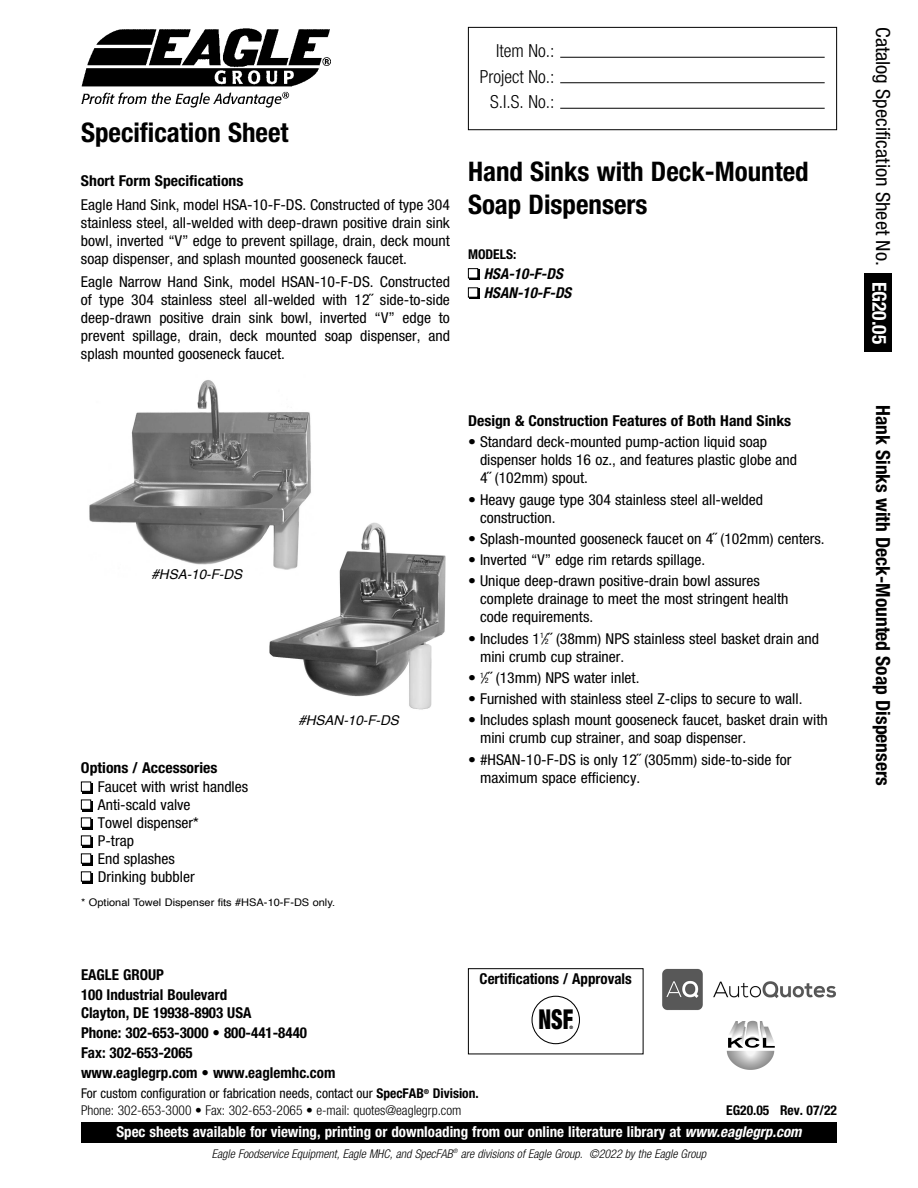
<style>
.page{position:relative;width:918px;height:1188px;background:#fff}
.page>*{position:absolute;margin:0;border:0;box-sizing:border-box;transform-origin:0 0}
.t1{font:900 condensed 27.45px "Helvetica Neue LT Pro";color:#000;scale:.78 1}
.t2{font:700 condensed 27px/32.4px "Helvetica Neue LT Pro";color:#000}
.t3{font:700 condensed 19.5px "Helvetica Neue LT Pro";color:#000}
.t4{font:condensed 19.5px "Helvetica Neue LT Pro";color:#000;scale:1.05 1}
.t5{font:300 condensed 18px/25.5px "Helvetica Neue LT Pro";color:#000;text-align:right}
.t6{font:condensed 15px/18px "Helvetica Neue LT Pro";color:#000;scale:1.05 1}
.t7{font:700 condensed 15px/20.1px "Helvetica Neue LT Pro";color:#000}
.t8{font:700 condensed 15px "Helvetica Neue LT Pro";color:#fff}
.t9{font:700 condensed 15px "Helvetica Neue LT Pro";color:#000;scale:1.05 1}
.t10{font:italic 700 condensed 15px/19px "Helvetica Neue LT Pro";color:#000}
.t11{font:300 condensed 13.5px/16.2px "Helvetica Neue LT Pro";color:#000}
.t12{font:italic 13.5px "Helvetica";color:#000}
.t13{font:700 condensed 13.5px "Helvetica Neue LT Pro";color:#000}
.t14{font:italic 300 condensed 12px "Helvetica Neue LT Pro";color:#000}
.t15{font:10.5px "Helvetica";color:#000;scale:1.05 1}
.t16{font:900 condensed 4.65px "Helvetica Neue LT Pro";color:#000}
.s1{font-size:7.5px}
.s2{font-weight:400}
.s3{font-weight:700}
.s4{font-style:italic}
.s5{font-weight:700;color:#fff}
</style>
<div class="page">
<img style="left:726px;top:1020px;width:49px;height:50px">
<img style="left:662px;top:968px;width:174px;height:42px">
<div style="left:468px;top:968px;width:175px;height:86px;border:1px solid #000"></div>
<svg style="left:532px;top:996px;width:48px;height:48px"></svg>
<img style="left:269px;top:522px;width:177px;height:188px">
<div style="left:864px;top:274px;width:28px;height:78px;background:#000"></div>
<div style="left:468px;top:27px;width:369px;height:103px;border:1px solid #000"></div>
<hr style="left:560px;top:82px;width:265px;height:1px;background:#000">
<hr style="left:560px;top:57px;width:265px;height:1px;background:#000">
<hr style="left:560px;top:108px;width:265px;height:1px;background:#000">
<img style="left:81px;top:28px;width:250px;height:79px">
<div style="left:81px;top:1122px;width:756px;height:21px;background:#000"></div>
<div style="left:470px;top:270px;width:10px;height:10px;background:#000"></div>
<div style="left:469px;top:269px;width:8px;height:9px;background:#fff"></div>
<div style="left:468px;top:268px;width:10px;height:10px;border:1px solid #000"></div>
<div style="left:470px;top:289px;width:10px;height:10px;background:#000"></div>
<div style="left:469px;top:288px;width:8px;height:9px;background:#fff"></div>
<div style="left:468px;top:287px;width:10px;height:11px;border:1px solid #000"></div>
<div style="left:82px;top:783px;width:11px;height:10px;background:#000"></div>
<div style="left:82px;top:782px;width:8px;height:9px;background:#fff"></div>
<div style="left:81px;top:782px;width:10px;height:10px;border:1px solid #000"></div>
<div style="left:82px;top:801px;width:11px;height:10px;background:#000"></div>
<div style="left:82px;top:800px;width:8px;height:9px;background:#fff"></div>
<div style="left:81px;top:800px;width:10px;height:10px;border:1px solid #000"></div>
<div style="left:82px;top:819px;width:11px;height:10px;background:#000"></div>
<div style="left:82px;top:818px;width:8px;height:9px;background:#fff"></div>
<div style="left:81px;top:818px;width:10px;height:10px;border:1px solid #000"></div>
<div style="left:82px;top:837px;width:11px;height:10px;background:#000"></div>
<div style="left:82px;top:836px;width:8px;height:9px;background:#fff"></div>
<div style="left:81px;top:836px;width:10px;height:10px;border:1px solid #000"></div>
<div style="left:82px;top:855px;width:11px;height:10px;background:#000"></div>
<div style="left:82px;top:854px;width:8px;height:9px;background:#fff"></div>
<div style="left:81px;top:853px;width:10px;height:11px;border:1px solid #000"></div>
<div style="left:82px;top:873px;width:11px;height:10px;background:#000"></div>
<div style="left:82px;top:872px;width:8px;height:9px;background:#fff"></div>
<div style="left:81px;top:871px;width:10px;height:11px;border:1px solid #000"></div>
<img style="left:89px;top:380px;width:231px;height:198px">
<h2 class="t2" style="left:81px;top:119px;width:209px">Specification Sheet</h2>
<p class="t9" style="left:81px;top:176px;width:156px">Short Form Specifications</p>
<p class="t6" style="left:81px;top:197px;width:353px;text-align:justify">Eagle Hand Sink, model HSA-10-F-DS. Constructed of type 304 stainless steel, all-welded with deep-drawn positive drain sink bowl, inverted “V” edge to prevent spillage, drain, deck mount soap dispenser, and splash mounted gooseneck faucet.</p>
<p class="t6" style="left:81px;top:274px;width:353px;text-align:justify">Eagle Narrow Hand Sink, model HSAN-10-F-DS. Constructed of type 304 stainless steel all-welded with 12˝ side-to-side deep-drawn positive drain sink bowl, inverted “V” edge to prevent spillage, drain, deck mounted soap dispenser, and splash mounted gooseneck faucet.</p>
<p class="t5" style="left:480px;top:39px;width:76px">Item No.:<br>Project No.:<br>S.I.S. No.:</p>
<h2 class="t2" style="left:468px;top:158px;width:342px">Hand Sinks with Deck-Mounted<br>Soap Dispensers</h2>
<p class="t13" style="left:468px;top:250px;width:50px">MODELS:</p>
<p class="t10" style="left:484px;top:264px;width:89px">HSA-10-F-DS<br>HSAN-10-F-DS</p>
<p class="t12" style="left:151px;top:569px;width:92px">#HSA-10-F-DS</p>
<p class="t9" style="left:81px;top:763px;width:132px">Options / Accessories</p>
<p class="t6" style="left:98px;top:779px;width:145px">Faucet with wrist handles<br>Anti-scald valve<br>Towel dispenser*<br>P-trap<br>End splashes<br>Drinking bubbler</p>
<p class="t12" style="left:298px;top:714px;width:102px">#HSAN-10-F-DS</p>
<p class="t15" style="left:81px;top:898px;width:243px">* Optional Towel Dispenser fits #HSA-10-F-DS only.</p>
<p class="t9" style="left:468px;top:416px;width:309px">Design &amp; Construction Features of Both Hand Sinks</p>
<p class="t6" style="left:480px;top:434px;width:304px;text-indent:-12px">• Standard deck-mounted pump-action liquid soap dispenser holds 16 oz., and features plastic globe and<br>4˝ (102mm) spout.</p>
<p class="t6" style="left:480px;top:492px;width:271px;text-indent:-12px">• Heavy gauge type 304 stainless steel all-welded construction.</p>
<p class="t6" style="left:468px;top:531px;width:341px">• Splash-mounted gooseneck faucet on 4˝ (102mm) centers.</p>
<p class="t6" style="left:468px;top:552px;width:227px">• Inverted “V” edge rim retards spillage.</p>
<p class="t6" style="left:480px;top:573px;width:295px;text-indent:-12px">• Unique deep-drawn positive-drain bowl assures complete drainage to meet the most stringent health code requirements.</p>
<p class="t6" style="left:480px;top:631px;width:324px;text-indent:-12px">• Includes 1<sup>1</sup>⁄<span class="s1">2</span>˝ (38mm) NPS stainless steel basket drain and mini crumb cup strainer.</p>
<p class="t6" style="left:468px;top:670px;width:165px">• <sup>1</sup>⁄<span class="s1">2</span>˝ (13mm) NPS water inlet.</p>
<p class="t6" style="left:468px;top:691px;width:320px">• Furnished with stainless steel Z-clips to secure to wall.</p>
<p class="t6" style="left:480px;top:712px;width:333px;text-indent:-12px">• Includes splash mount gooseneck faucet, basket drain with mini crumb cup strainer, and soap dispenser.</p>
<p class="t6" style="left:480px;top:752px;width:298px;text-indent:-12px">• #HSAN-10-F-DS is only 12˝ (305mm) side-to-side for maximum space efficiency.</p>
<p class="t7" style="left:81px;top:966px;width:148px">EAGLE GROUP<br>100 Industrial Boulevard</p>
<p class="t7" style="left:81px;top:1004px;width:256px">Clayton, DE 19938-8903 USA<br>Phone: 302-653-3000 • 800-441-8440<br>Fax: 302-653-2065<br>www.eaglegrp.com • www.eaglemhc.com</p>
<p class="t11" style="left:81px;top:1086px;width:399px"><span class="s2">For custom configuration or fabrication needs, contact our</span> <span class="s3">SpecFAB</span><sup>®</sup> <span class="s3">Division.<br></span>Phone: 302-653-3000 • Fax: 302-653-2065 • e-mail: quotes@eaglegrp.com</p>
<p class="t14" style="left:212px;top:1149px;width:496px">Eagle Foodservice Equipment, Eagle MHC, and SpecFAB<sup>®</sup> are divisions of Eagle Group. ©2022 by the Eagle Group</p>
<p class="t7" style="left:480px;top:970px;width:154px">Certifications / Approvals</p>
<h1 class="t1" style="left:538px;top:1004px;width:46px">NSF</h1>
<p class="t16" style="left:569px;top:1025px;width:5px">®</p>
<p class="t13" style="left:726px;top:1105px;width:112px">EG20.05 Rev. 07/22</p>
<p class="t8" style="left:116px;top:1126px;width:687px">Spec sheets available for viewing, printing or downloading from our online literature library at <span class="s4">www.eaglegrp.com</span></p>
<h3 class="t4" style="left:890px;top:27px;width:303px;rotate:90deg">Catalog Specification Sheet No. <span class="s5">EG20.05</span></h3>
<h3 class="t3" style="left:890px;top:405px;width:382px;rotate:90deg">Hank Sinks with Deck-Mounted Soap Dispensers</h3>
</div>
